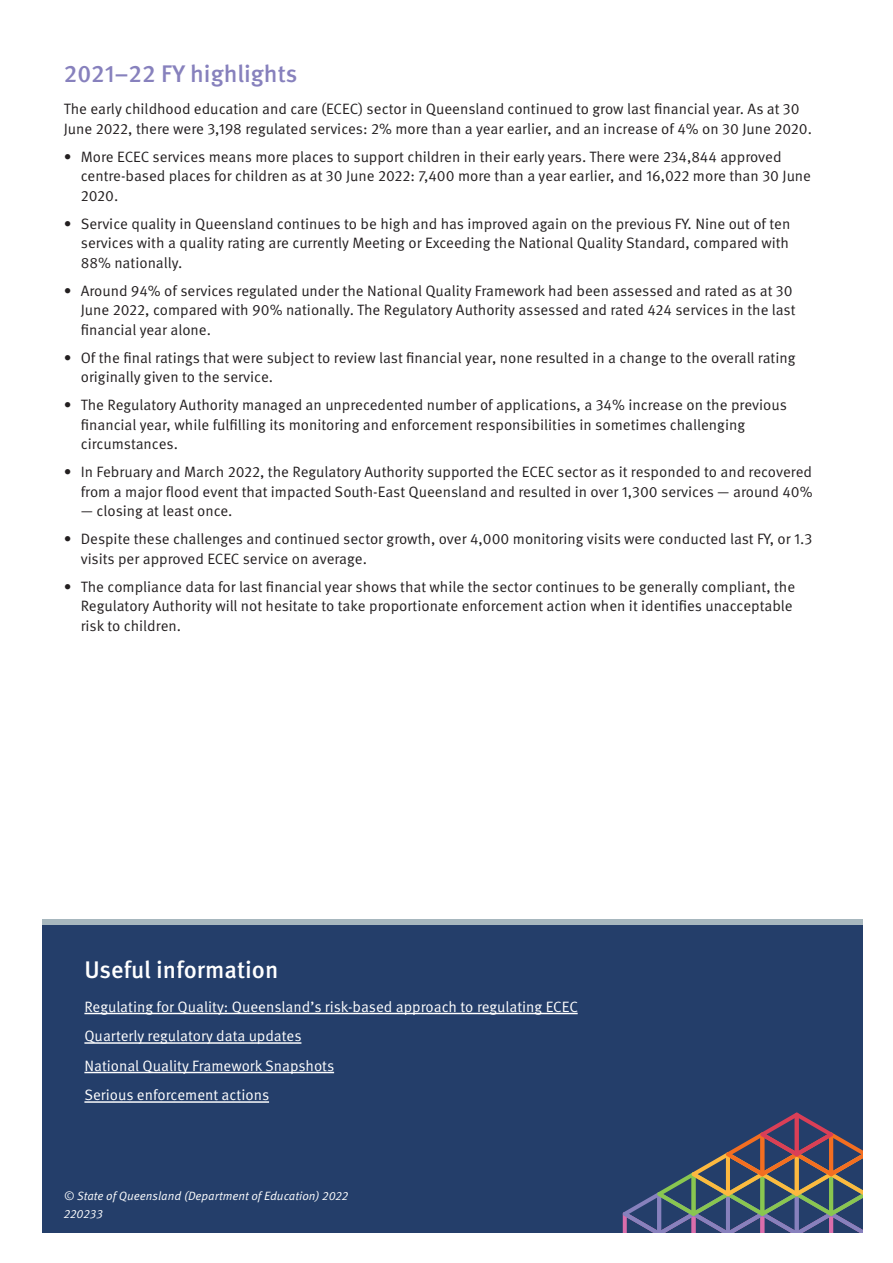
<style>
.page{position:relative;width:893px;height:1263px;background:#fff}
.page>*{position:absolute;margin:0;border:0;box-sizing:border-box;transform-origin:0 0}
.Head_1{font:500 24px "Meta OT";color:#8781bd}
.Head_1-2{font:500 24px "Meta OT";color:#fff}
.Copy{font:15px/19.5px "Meta OT Norm";color:#231f20}
.Bullet_LAST{font:15px "Meta OT Norm";color:#fff}
.Caption__Meta8{font:12px/18px "Meta OT Norm Ita";color:#fff}
</style>
<div class="page">
<div style="left:42px;top:919px;width:833px;height:6px;background:#a7b7be"></div>
<div style="left:42px;top:925px;width:833px;height:316px;background:#243e6a"></div>
<hr style="left:84px;top:1013px;width:494px;height:1px;background:#fff">
<hr style="left:84px;top:1042px;width:217px;height:2px;background:#fff">
<hr style="left:84px;top:1072px;width:250px;height:1px;background:#fff">
<hr style="left:84px;top:1101px;width:185px;height:2px;background:#fff">
<svg style="left:623px;top:1112px;width:240px;height:121px"></svg>
<div style="left:0;top:1233px;width:893px;height:30px;background:#fff"></div>
<div style="left:863px;top:0;width:30px;height:1263px;background:#fff"></div>
<p class="Head_1" style="left:64px;top:59px;width:235px">2021–22 FY highlights</p>
<p class="Copy" style="left:64px;top:99px;width:750px">The early childhood education and care (ECEC) sector in Queensland continued to grow last financial year. As at 30<br>June 2022, there were 3,198 regulated services: 2% more than a year earlier, and an increase of 4% on 30 June 2020.</p>
<p class="Copy" style="left:81px;top:147px;width:732px;text-indent:-17px">• More ECEC services means more places to support children in their early years. There were 234,844 approved centre-based places for children as at 30 June 2022: 7,400 more than a year earlier, and 16,022 more than 30 June<br>2020.</p>
<p class="Copy" style="left:81px;top:214px;width:711px;text-align:justify;text-indent:-17px">• Service quality in Queensland continues to be high and has improved again on the previous FY. Nine out of ten services with a quality rating are currently Meeting or Exceeding the National Quality Standard, compared with 88% nationally.</p>
<p class="Copy" style="left:81px;top:281px;width:716px;text-indent:-17px">• Around 94% of services regulated under the National Quality Framework had been assessed and rated as at 30<br>June 2022, compared with 90% nationally. The Regulatory Authority assessed and rated 424 services in the last financial year alone.</p>
<p class="Copy" style="left:81px;top:348px;width:716px;text-indent:-17px">• Of the final ratings that were subject to review last financial year, none resulted in a change to the overall rating originally given to the service.</p>
<p class="Copy" style="left:81px;top:395px;width:708px;text-indent:-17px">• The Regulatory Authority managed an unprecedented number of applications, a 34% increase on the previous financial year, while fulfilling its monitoring and enforcement responsibilities in sometimes challenging circumstances.</p>
<p class="Copy" style="left:64px;top:462px;width:750px;text-align:right">• In February and March 2022, the Regulatory Authority supported the ECEC sector as it responded to and recovered from a major flood event that impacted South-East Queensland and resulted in over 1,300 services — around 40%</p>
<p class="Copy" style="left:81px;top:501px;width:153px">— closing at least once.</p>
<p class="Copy" style="left:81px;top:529px;width:733px;text-indent:-17px">• Despite these challenges and continued sector growth, over 4,000 monitoring visits were conducted last FY, or 1.3 visits per approved ECEC service on average.</p>
<p class="Copy" style="left:81px;top:577px;width:716px;text-indent:-17px">• The compliance data for last financial year shows that while the sector continues to be generally compliant, the<br>Regulatory Authority will not hesitate to take proportionate enforcement action when it identifies unacceptable risk to children.</p>
<p class="Head_1-2" style="left:84px;top:955px;width:195px">Useful information</p>
<p class="Bullet_LAST" style="left:84px;top:997px;width:495px">Regulating for Quality: Queensland’s risk-based approach to regulating ECEC</p>
<p class="Bullet_LAST" style="left:84px;top:1027px;width:219px">Quarterly regulatory data updates</p>
<p class="Bullet_LAST" style="left:84px;top:1056px;width:251px">National Quality Framework Snapshots</p>
<p class="Bullet_LAST" style="left:84px;top:1086px;width:186px">Serious enforcement actions</p>
<p class="Caption__Meta8" style="left:64px;top:1186px;width:286px">© State of Queensland (Department of Education) 2022<br>220233</p>
</div>
